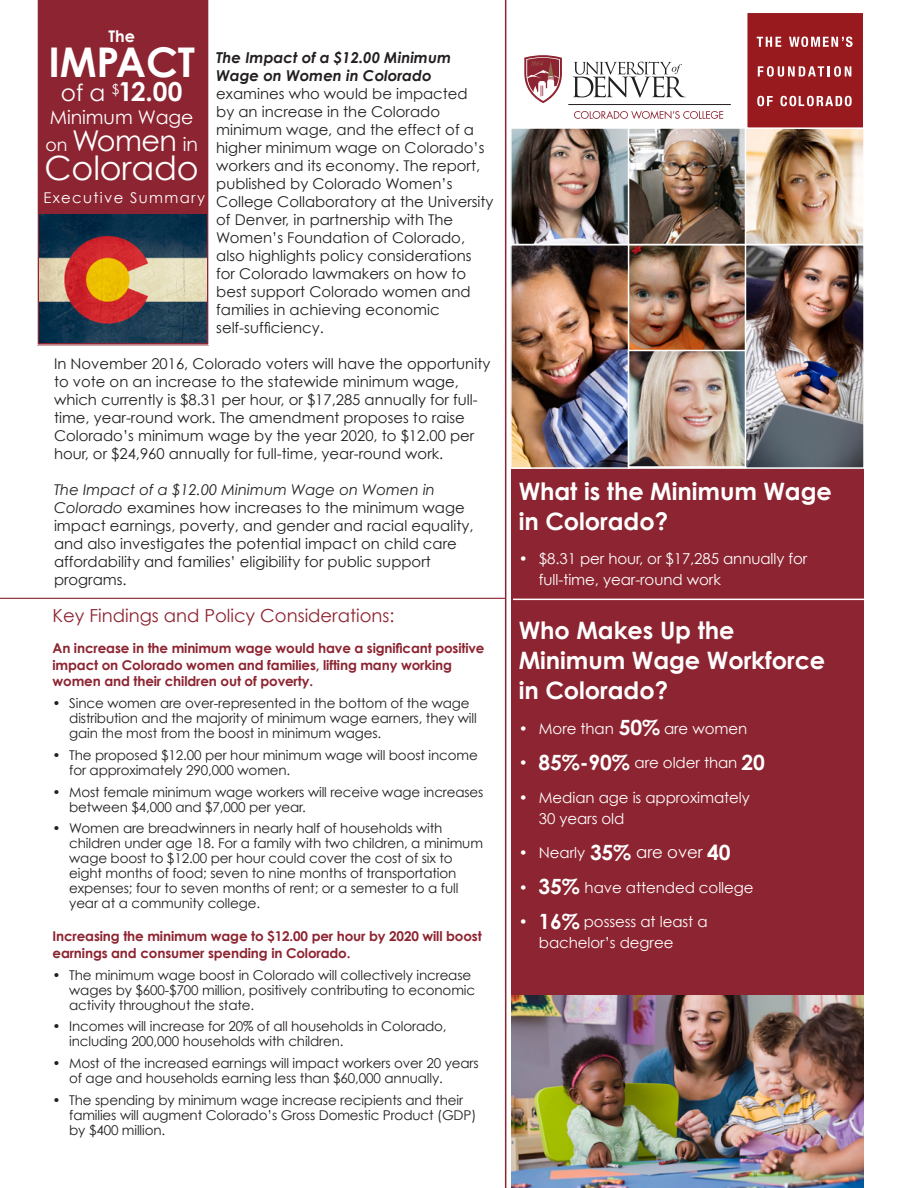
<style>
.page{position:relative;width:918px;height:1188px;background:#fff}
.page>*{position:absolute;margin:0;border:0;box-sizing:border-box;transform-origin:0 0}
.Section_Heads{font:700 40.95px "Century Gothic";letter-spacing:-.005em;color:#fff}
.Section_Heads-2{font:33.45px "Century Gothic";letter-spacing:-.005em;color:#fff}
.Section_Heads-3{font:28.65px "Century Gothic";letter-spacing:-.02em;color:#fff}
.Section_Heads-4{font:700 26.1px "Century Gothic";color:#fff}
.t1{font:700 24px/30px "Century Gothic";letter-spacing:-.005em;color:#fff}
.Section_Heads-5{font:18.9px "Century Gothic";letter-spacing:-.005em;color:#fff}
.t2{font:18px "Century Gothic";color:#8d2431}
.Section_Heads-6{font:700 16.05px "Century Gothic";color:#fff}
.t3{font:15px/21px "Century Gothic";letter-spacing:-.005em;color:#fff}
.t4{font:italic 700 15px/18px "Century Gothic";color:#231f20}
.t5{font:14.85px/18px "Century Gothic";color:#231f20}
.t6{font:14.85px "Century Gothic";letter-spacing:.09em;color:#fff}
.t7{font:13.5px/15px "Century Gothic";letter-spacing:-.01em;color:#231f20}
.t8{font:700 13.5px/16.5px "Century Gothic";letter-spacing:-.01em;color:#8d2431}
.s1{font-weight:400;font-size:23.25px}
.s2{font-size:17.4px}
.s3{font-size:18.9px}
.s4{font-style:italic}
.s5{font-size:15px}
.s6{font-weight:700;font-size:21px}
.s7{font-size:16.5px}
</style>
<div class="page">
<div style="left:512px;top:468px;width:352px;height:720px;background:#8d2431"></div>
<svg style="left:574px;top:111px;width:149px;height:8px"></svg>
<svg style="left:573px;top:62px;width:113px;height:36px"></svg>
<svg style="left:524px;top:55px;width:38px;height:48px"></svg>
<hr style="left:568px;top:104px;width:163px;height:1px;background:#231f20">
<img style="left:513px;top:130px;width:232px;height:336px">
<div style="left:510px;top:244px;width:120px;height:225px;border:2px solid #fff"></div>
<div style="left:510px;top:127px;width:120px;height:118px;border:2px solid #fff"></div>
<div style="left:628px;top:244px;width:120px;height:225px;border:2px solid #fff"></div>
<div style="left:628px;top:127px;width:120px;height:118px;border:2px solid #fff"></div>
<div style="left:628px;top:350px;width:120px;height:118px;border:2px solid #fff"></div>
<img style="left:748px;top:130px;width:114px;height:336px">
<div style="left:745px;top:244px;width:120px;height:225px;border:2px solid #fff"></div>
<div style="left:745px;top:127px;width:120px;height:118px;border:2px solid #fff"></div>
<div style="left:747px;top:12px;width:116px;height:116px;background:#981a1e"></div>
<svg style="left:757px;top:37px;width:24px;height:10px"></svg>
<svg style="left:789px;top:37px;width:64px;height:10px"></svg>
<svg style="left:758px;top:66px;width:93px;height:11px"></svg>
<svg style="left:757px;top:96px;width:16px;height:10px"></svg>
<svg style="left:780px;top:96px;width:72px;height:10px"></svg>
<div style="left:746px;top:12px;width:120px;height:117px;border:2px solid #fff"></div>
<hr style="left:513px;top:599px;width:405px;height:1px;background:#fff">
<hr style="left:505px;top:0;width:1px;height:1188px;background:#8d2431">
<hr style="left:0;top:598px;width:505px;height:1px;background:#8d2431">
<img style="left:512px;top:996px;width:352px;height:192px">
<div style="left:37px;top:0;width:172px;height:346px;background:#8d2431"></div>
<img style="left:40px;top:215px;width:166px;height:128px">
<p class="Section_Heads-6" style="left:109px;top:26px;width:28px">The</p>
<p class="Section_Heads" style="left:49px;top:36px;width:148px">IMPACT</p>
<p class="Section_Heads-4" style="left:61px;top:76px;width:123px"><span class="s1">of a</span> <sup>$</sup>12.00</p>
<p class="Section_Heads-5" style="left:50px;top:105px;width:145px">Minimum Wage</p>
<p class="Section_Heads-3" style="left:45px;top:123px;width:154px"><span class="s2">on</span> Women <span class="s3">in</span></p>
<p class="Section_Heads-2" style="left:45px;top:148px;width:156px">Colorado</p>
<p class="t6" style="left:43px;top:188px;width:163px">Executive Summary</p>
<p class="t4" style="left:216px;top:48px;width:236px">The Impact of a $12.00 Minimum<br>Wage on Women in Colorado</p>
<p class="t5" style="left:216px;top:84px;width:279px">examines who would be impacted<br>by an increase in the Colorado minimum wage, and the effect of a higher minimum wage on Colorado’s workers and its economy. The report, published by Colorado Women’s<br>College Collaboratory at the University of Denver, in partnership with The<br>Women’s Foundation of Colorado, also highlights policy considerations for Colorado lawmakers on how to best support Colorado women and families in achieving economic self-sufficiency.</p>
<p class="t5" style="left:54px;top:354px;width:438px">In November 2016, Colorado voters will have the opportunity to vote on an increase to the statewide minimum wage, which currently is $8.31 per hour, or $17,285 annually for full&shy;time, year-round work. The amendment proposes to raise Colorado’s minimum wage by the year 2020, to $12.00 per hour, or $24,960 annually for full-time, year-round work.</p>
<p class="t5" style="left:54px;top:480px;width:421px"><span class="s4">The Impact of a $12.00 Minimum Wage on Women in Colorado</span> examines how increases to the minimum wage impact earnings, poverty, and gender and racial equality, and also investigates the potential impact on child care affordability and families’ eligibility for public support programs<span class="s5">.</span></p>
<p class="t1" style="left:519px;top:476px;width:315px">What is the Minimum Wage in Colorado?</p>
<p class="t3" style="left:539px;top:548px;width:270px;text-indent:-20px">• $8.31 per hour, or $17,285 annually for full-time, year-round work</p>
<p class="t1" style="left:519px;top:615px;width:308px">Who Makes Up the<br>Minimum Wage Workforce in Colorado?</p>
<p class="t3" style="left:519px;top:718px;width:230px">• More than <span class="s6">50%</span> are women</p>
<p class="t3" style="left:519px;top:752px;width:248px">• <span class="s6">85%-90%</span> are older than <span class="s6">20</span></p>
<p class="t3" style="left:539px;top:787px;width:213px;text-indent:-20px">• Median age is approximately<br>30 years old</p>
<p class="t3" style="left:519px;top:842px;width:213px">• Nearly <span class="s6">35%</span> <span class="s7">are over</span> <span class="s6">40</span></p>
<p class="t3" style="left:519px;top:877px;width:236px">• <span class="s6">35%</span> have attended college</p>
<p class="t3" style="left:539px;top:911px;width:170px;text-indent:-20px">• <span class="s6">16%</span> possess at least a bachelor’s degree</p>
<p class="t2" style="left:52px;top:604px;width:343px">Key Findings and Policy Considerations:</p>
<p class="t8" style="left:52px;top:640px;width:434px">An increase in the minimum wage would have a significant positive impact on Colorado women and families, lifting many working women and their children out of poverty.</p>
<p class="t7" style="left:69px;top:696px;width:409px;text-indent:-17px">• Since women are over-represented in the bottom of the wage distribution and the majority of minimum wage earners, they will gain the most from the boost in minimum wages.</p>
<p class="t7" style="left:69px;top:747px;width:410px;text-indent:-17px">• The proposed $12.00 per hour minimum wage will boost income for approximately 290,000 women.</p>
<p class="t7" style="left:69px;top:784px;width:416px;text-indent:-17px">• Most female minimum wage workers will receive wage increases between $4,000 and $7,000 per year.</p>
<p class="t7" style="left:69px;top:821px;width:415px;text-indent:-17px">• Women are breadwinners in nearly half of households with children under age 18. For a family with two children, a minimum wage boost to $12.00 per hour could cover the cost of six to eight months of food; seven to nine months of transportation expenses; four to seven months of rent; or a semester to a full year at a community college.</p>
<p class="t8" style="left:52px;top:928px;width:431px">Increasing the minimum wage to $12.00 per hour by 2020 will boost earnings and consumer spending in Colorado.</p>
<p class="t7" style="left:69px;top:967px;width:407px;text-indent:-17px">• The minimum wage boost in Colorado will collectively increase wages by $600-$700 million, positively contributing to economic activity throughout the state.</p>
<p class="t7" style="left:69px;top:1019px;width:379px;text-indent:-17px">• Incomes will increase for 20% of all households in Colorado, including 200,000 households with children.</p>
<p class="t7" style="left:69px;top:1056px;width:411px;text-indent:-17px">• Most of the increased earnings will impact workers over 20 years of age and households earning less than $60,000 annually.</p>
<p class="t7" style="left:69px;top:1092px;width:409px;text-indent:-17px">• The spending by minimum wage increase recipients and their families will augment Colorado’s Gross Domestic Product (GDP) by $400 million.</p>
</div>
